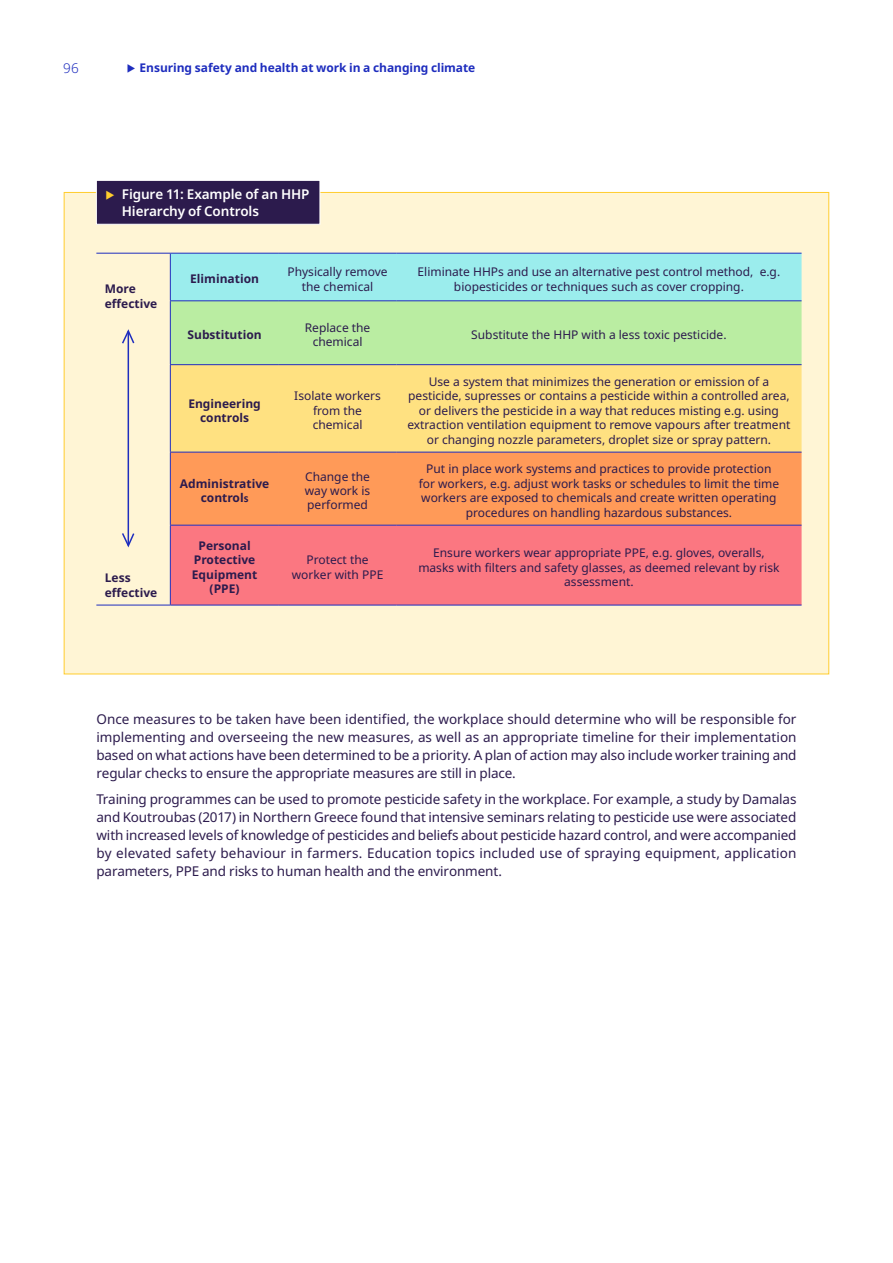
<style>
.page{position:relative;width:893px;height:1263px;background:#fff}
.page>*{position:absolute;margin:0;border:0;box-sizing:border-box;transform-origin:0 0}
.t1{font:13.5px/18px "Noto Sans";letter-spacing:-.01em;color:#2c1b4d;text-align:justify}
.t2{font:600 13.5px/16.5px "Noto Sans";letter-spacing:-.01em;color:#fff}
.t3{font:300 13.5px "Noto Sans";color:#1e2dbe}
.t4{font:12px/14.4px "Noto Sans";color:#2c1b4d;text-align:center}
.t5{font:700 12px/14.4px "Noto Sans";color:#2c1b4d;text-align:center}
.t6{font:700 12px "Noto Sans";letter-spacing:-.005em;color:#1e2dbe}
.s1{font-family:"Calibri"}
</style>
<div class="page">
<div style="left:64px;top:192px;width:765px;height:482px;background:#fff5d5;border:1px solid #ffcd2d"></div>
<svg style="left:171px;top:254px;width:631px;height:110px;background:#acecc1"></svg>
<div style="left:171px;top:365px;width:631px;height:87px;background:#ffe181"></div>
<div style="left:171px;top:453px;width:631px;height:72px;background:#ff9a58"></div>
<div style="left:171px;top:526px;width:631px;height:79px;background:#fb7781"></div>
<hr style="left:96px;top:605px;width:74px;height:1px;background:#1e2dbe">
<hr style="left:96px;top:253px;width:74px;height:1px;background:#1e2dbe">
<hr style="left:170px;top:253px;width:109px;height:1px;background:#1e2dbe">
<hr style="left:279px;top:253px;width:117px;height:1px;background:#1e2dbe">
<hr style="left:396px;top:253px;width:406px;height:1px;background:#1e2dbe">
<hr style="left:170px;top:605px;width:109px;height:1px;background:#1e2dbe">
<hr style="left:279px;top:605px;width:117px;height:1px;background:#1e2dbe">
<hr style="left:396px;top:605px;width:406px;height:1px;background:#1e2dbe">
<hr style="left:170px;top:254px;width:1px;height:46px;background:#1e2dbe">
<hr style="left:170px;top:301px;width:1px;height:63px;background:#1e2dbe">
<hr style="left:170px;top:365px;width:1px;height:87px;background:#1e2dbe">
<hr style="left:170px;top:452px;width:1px;height:73px;background:#1e2dbe">
<hr style="left:170px;top:525px;width:1px;height:80px;background:#1e2dbe">
<hr style="left:170px;top:300px;width:109px;height:1px;background:#1e2dbe">
<hr style="left:279px;top:300px;width:117px;height:1px;background:#1e2dbe">
<hr style="left:396px;top:300px;width:406px;height:1px;background:#1e2dbe">
<hr style="left:170px;top:364px;width:109px;height:1px;background:#1e2dbe">
<hr style="left:279px;top:364px;width:117px;height:1px;background:#1e2dbe">
<hr style="left:396px;top:364px;width:406px;height:1px;background:#1e2dbe">
<hr style="left:170px;top:452px;width:109px;height:1px;background:#1e2dbe">
<hr style="left:279px;top:452px;width:117px;height:1px;background:#1e2dbe">
<hr style="left:396px;top:452px;width:406px;height:1px;background:#1e2dbe">
<hr style="left:170px;top:525px;width:109px;height:1px;background:#1e2dbe">
<hr style="left:279px;top:525px;width:117px;height:1px;background:#1e2dbe">
<hr style="left:396px;top:525px;width:406px;height:1px;background:#1e2dbe">
<hr style="left:128px;top:333px;width:1px;height:212px;background:#1e2dbe">
<svg style="left:122px;top:329px;width:13px;height:16px"></svg>
<svg style="left:122px;top:531px;width:13px;height:17px"></svg>
<div style="left:96px;top:180px;width:224px;height:45px;background:#2c1b4d;border:1px solid #fff"></div>
<p class="t3" style="left:63px;top:59px;width:17px">96</p>
<p class="t6" style="left:140px;top:60px;width:337px">Ensuring safety and health at work in a changing climate</p>
<p class="t2" style="left:122px;top:186px;width:189px">Figure 11: Example of an HHP<br>Hierarchy of Controls</p>
<p class="t5" style="left:105px;top:282px;width:54px;text-align:left">More effective</p>
<p class="t5" style="left:105px;top:571px;width:54px;text-align:left">Less effective</p>
<p class="t5" style="left:190px;top:272px;width:70px">Elimination</p>
<p class="t4" style="left:288px;top:265px;width:102px">Physically remove the chemical</p>
<p class="t4" style="left:418px;top:265px;width:364px">Eliminate HHPs and use an alternative pest control method, e.g. biopesticides or techniques such as cover cropping.</p>
<p class="t5" style="left:188px;top:328px;width:76px">Substitution</p>
<p class="t4" style="left:305px;top:321px;width:67px">Replace the chemical</p>
<p class="t4" style="left:471px;top:328px;width:257px">Substitute the HHP with a less toxic pesticide.</p>
<p class="t5" style="left:188px;top:396px;width:74px">Engineering controls</p>
<p class="t4" style="left:294px;top:389px;width:88px">Isolate workers from the chemical</p>
<p class="t4" style="left:407px;top:375px;width:385px">Use a system that minimizes the generation or emission of a pesticide, supresses or contains a pesticide within a controlled area, or delivers the pesticide in a way that reduces misting e.g. using extraction ventilation equipment to remove vapours after treatment or changing nozzle parameters, droplet size or spray pattern.</p>
<p class="t5" style="left:180px;top:477px;width:91px">Administrative control<span class="s1">s</span></p>
<p class="t4" style="left:305px;top:469px;width:67px;text-align:justify">Change the way work is performed</p>
<p class="t4" style="left:419px;top:462px;width:362px">Put in place work systems and practices to provide protection for workers, e.g. adjust work tasks or schedules to limit the time workers are exposed to chemicals and create written operating procedures on handling hazardous substances.</p>
<p class="t5" style="left:192px;top:539px;width:67px">Personal<br>Protective<br>Equipment (PPE)</p>
<p class="t4" style="left:292px;top:553px;width:93px">Protect the worker with PPE</p>
<p class="t4" style="left:418px;top:546px;width:363px">Ensure workers wear appropriate PPE, e.g. gloves, overalls, masks with filters and safety glasses, as deemed relevant by risk assessment.</p>
<p class="t1" style="left:96px;top:710px;width:702px">Once measures to be taken have been identified, the workplace should determine who will be responsible for implementing and overseeing the new measures, as well as an appropriate timeline for their implementation based on what actions have been determined to be a priority. A plan of action may also include worker training and regular checks to ensure the appropriate measures are still in place.</p>
<p class="t1" style="left:96px;top:791px;width:702px">Training programmes can be used to promote pesticide safety in the workplace. For example, a study by Damalas and Koutroubas (2017) in Northern Greece found that intensive seminars relating to pesticide use were associated with increased levels of knowledge of pesticides and beliefs about pesticide hazard control, and were accompanied by elevated safety behaviour in farmers. Education topics included use of spraying equipment, application parameters, PPE and risks to human health and the environment.</p>
</div>
